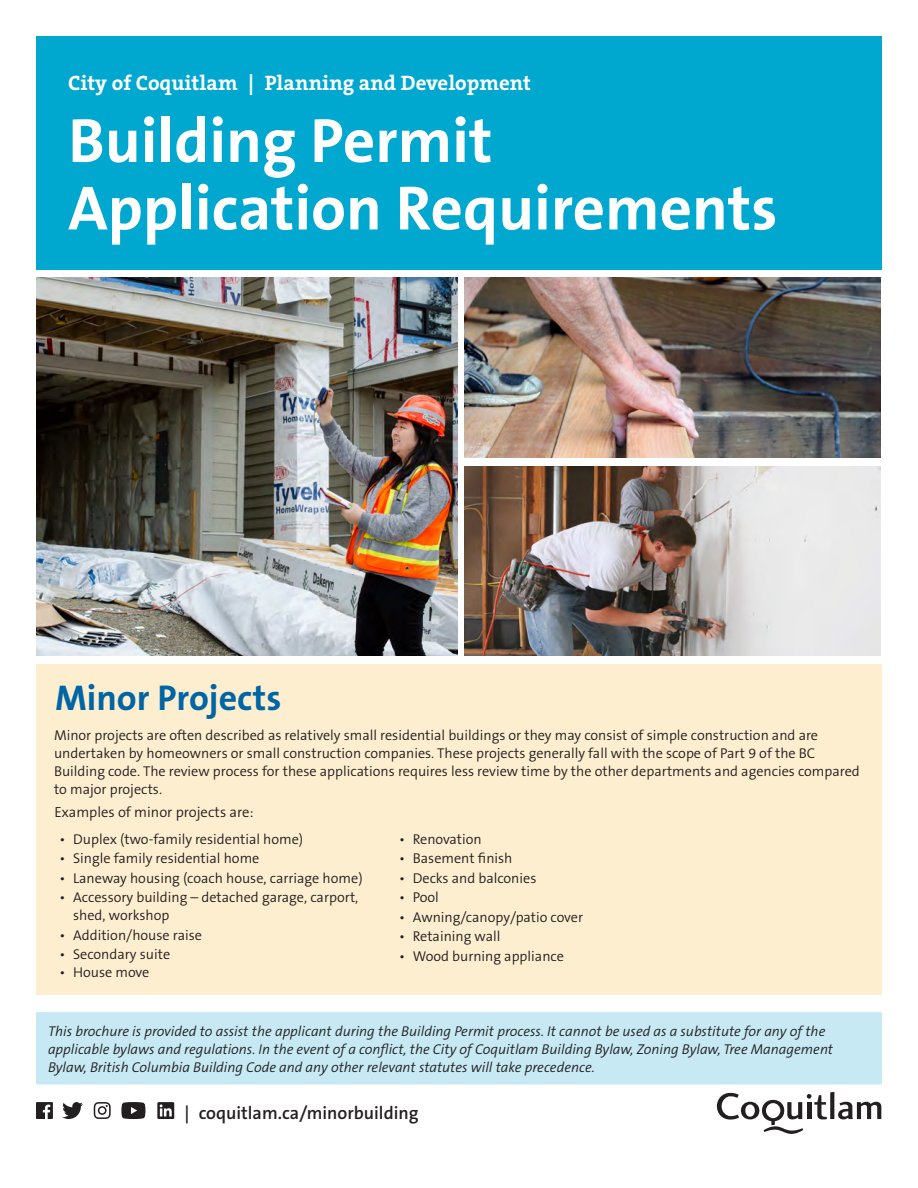
<style>
.page{position:relative;width:918px;height:1188px;background:#fff}
.page>*{position:absolute;margin:0;border:0;box-sizing:border-box;transform-origin:0 0}
.HEADER-3__B6_48_53{font:700 63px/67.5px "The Sans B7";color:#fff}
.t1{font:700 36px "The Sans B7";color:#0065a4}
.SLUG{font:700 21px "The Serif B7";color:#fff}
.Body{font:600 18px "The Sans B6";color:#231f20}
.Body_Reg{font:300 14.7px "The Sans B4";color:#231f20}
.body{font:300 14.25px/18px "The Sans B4";color:#231f20}
.body-2{font:italic 300 14.25px/18px "The Sans B4";color:#231f20}
</style>
<div class="page">
<svg style="left:62px;top:1102px;width:21px;height:17px"></svg>
<svg style="left:36px;top:1102px;width:17px;height:17px"></svg>
<svg style="left:121px;top:1102px;width:24px;height:17px"></svg>
<svg style="left:94px;top:1102px;width:17px;height:17px"></svg>
<svg style="left:157px;top:1102px;width:19px;height:17px"></svg>
<svg style="left:717px;top:1092px;width:164px;height:42px"></svg>
<div style="left:36px;top:36px;width:846px;height:234px;background:#00a7cf"></div>
<div style="left:36px;top:664px;width:846px;height:330px;background:#feeed0"></div>
<div style="left:36px;top:1012px;width:846px;height:72px;background:#c6e9f3;border-radius:2px"></div>
<img style="left:36px;top:277px;width:421px;height:378px">
<img style="left:464px;top:277px;width:416px;height:180px">
<img style="left:464px;top:466px;width:416px;height:189px">
<p class="SLUG" style="left:68px;top:72px;width:464px">City of Coquitlam | Planning and Development</p>
<p class="HEADER-3__B6_48_53" style="left:68px;top:109px;width:711px">Building Permit<br>Application Requirements</p>
<p class="t1" style="left:55px;top:678px;width:228px">Minor Projects</p>
<p class="body" style="left:54px;top:727px;width:807px">Minor projects are often described as relatively small residential buildings or they may consist of simple construction and are undertaken by homeowners or small construction companies. These projects generally fall with the scope of Part 9 of the BC Building code. The review process for these applications requires less review time by the other departments and agencies compared to major projects.</p>
<p class="Body_Reg" style="left:54px;top:805px;width:201px">Examples of minor projects are:</p>
<p class="body" style="left:60px;top:830px;width:245px">• Duplex (two-family residential home)</p>
<p class="body" style="left:60px;top:850px;width:201px">• Single family residential home</p>
<p class="body" style="left:60px;top:869px;width:305px">• Laneway housing (coach house, carriage home)</p>
<p class="body" style="left:73px;top:889px;width:287px;text-indent:-14px">• Accessory building – detached garage, carport, shed, workshop</p>
<p class="body" style="left:60px;top:926px;width:144px">• Addition/house raise</p>
<p class="body" style="left:60px;top:946px;width:112px">• Secondary suite</p>
<p class="body" style="left:60px;top:964px;width:91px">• House move</p>
<p class="body" style="left:399px;top:830px;width:84px">• Renovation</p>
<p class="body" style="left:399px;top:850px;width:115px">• Basement finish</p>
<p class="body" style="left:399px;top:869px;width:139px">• Decks and balconies</p>
<p class="body" style="left:399px;top:889px;width:41px">• Pool</p>
<p class="body" style="left:399px;top:908px;width:185px">• Awning/canopy/patio cover</p>
<p class="body" style="left:399px;top:928px;width:103px">• Retaining wall</p>
<p class="body" style="left:399px;top:947px;width:166px">• Wood burning appliance</p>
<p class="body-2" style="left:48px;top:1023px;width:787px">This brochure is provided to assist the applicant during the Building Permit process. It cannot be used as a substitute for any of the applicable bylaws and regulations. In the event of a conflict, the City of Coquitlam Building Bylaw, Zoning Bylaw, Tree Management<br>Bylaw, British Columbia Building Code and any other relevant statutes will take precedence.</p>
<p class="Body" style="left:185px;top:1104px;width:235px">| coquitlam.ca/minorbuilding</p>
</div>
